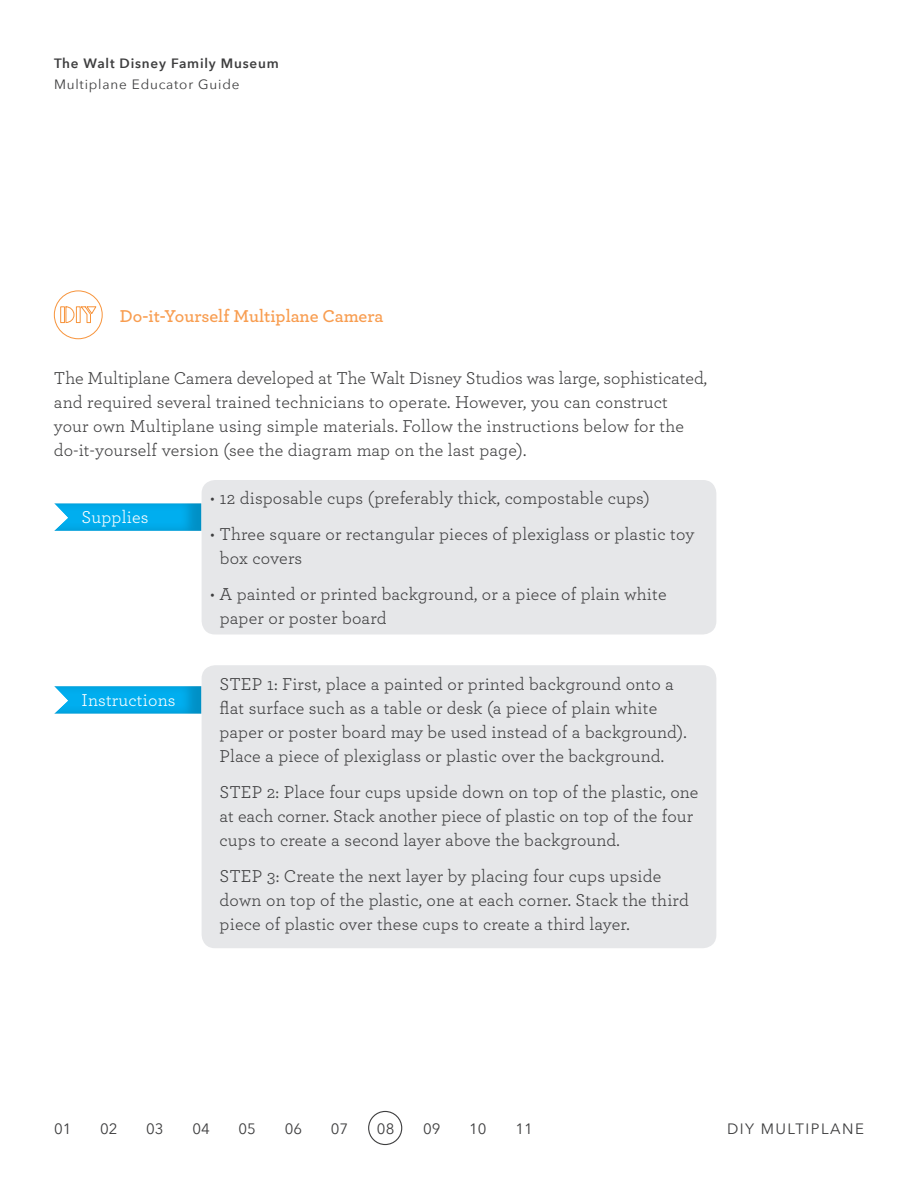
<style>
.page{position:relative;width:918px;height:1188px;background:#fff}
.page>*{position:absolute;margin:0;border:0;box-sizing:border-box;transform-origin:0 0}
.t1{font:18px/24px "Archer Pro";letter-spacing:.01em;color:#3e3e3f}
.t2{font:600 18px "Archer Pro";color:#f89d50}
.t3{font:18px "Archer Pro";letter-spacing:.01em;color:#fff}
.t4{font:15px "Avenir Next";color:#3e3e3f}
.t5{font:15px "Avenir Next";letter-spacing:.1em;color:#3e3e3f}
.t6{font:600 13.5px "Avenir Next";letter-spacing:.06em;color:#3e3e3f}
.t7{font:13.5px "Avenir Next";letter-spacing:.06em;color:#3e3e3f}
</style>
<div class="page">
<div style="left:53px;top:501px;width:150px;height:30px;background:#231f20;opacity:.2"></div>
<div style="left:53px;top:684px;width:150px;height:30px;background:#231f20;opacity:.2"></div>
<div style="left:202px;top:480px;width:514px;height:155px;background:#e6e7e9;border-radius:14px"></div>
<div style="left:202px;top:665px;width:514px;height:283px;background:#e6e7e9;border-radius:14px"></div>
<div style="left:54px;top:291px;width:49px;height:48px;border:1px solid #f7943c;border-radius:50%"></div>
<div style="left:60px;top:306px;width:5px;height:17px;border:1px solid #f7943c"></div>
<svg style="left:65px;top:306px;width:32px;height:17px"></svg>
<div style="left:368px;top:1111px;width:34px;height:34px;border:1px solid #3e3e3f;border-radius:50%"></div>
<p class="t6" style="left:54px;top:55px;width:226px">The Walt Disney Family Museum</p>
<p class="t7" style="left:54px;top:76px;width:187px">Multiplane Educator Guide</p>
<p class="t2" style="left:120px;top:302px;width:265px">Do-it-Yourself Multiplane Camera</p>
<p class="t1" style="left:54px;top:365px;width:655px">The Multiplane Camera developed at The Walt Disney Studios was large, sophisticated, and required several trained technicians to operate. However, you can construct your own Multiplane using simple materials. Follow the instructions below for the do-it-yourself version (see the diagram map on the last page).</p>
<p class="t3" style="left:82px;top:504px;width:68px">Supplies</p>
<p class="t3" style="left:82px;top:688px;width:95px">Instructions</p>
<p class="t1" style="left:210px;top:485px;width:441px">• 12 disposable cups (preferably thick, compostable cups)</p>
<p class="t1" style="left:220px;top:521px;width:476px;text-indent:-10px">• Three square or rectangular pieces of plexiglass or plastic toy box covers</p>
<p class="t1" style="left:220px;top:581px;width:448px;text-indent:-10px">• A painted or printed background, or a piece of plain white paper or poster board</p>
<p class="t1" style="left:220px;top:671px;width:469px">STEP 1: First, place a painted or printed background onto a flat surface such as a table or desk (a piece of plain white paper or poster board may be used instead of a background).<br>Place a piece of plexiglass or plastic over the background.</p>
<p class="t1" style="left:220px;top:779px;width:480px">STEP 2: Place four cups upside down on top of the plastic, one at each corner. Stack another piece of plastic on top of the four cups to create a second layer above the background.</p>
<p class="t1" style="left:220px;top:863px;width:471px">STEP 3: Create the next layer by placing four cups upside down on top of the plastic, one at each corner. Stack the third piece of plastic over these cups to create a third layer.</p>
<p class="t4" style="left:54px;top:1120px;width:19px">01</p>
<p class="t4" style="left:100px;top:1120px;width:19px">02</p>
<p class="t4" style="left:146px;top:1120px;width:19px">03</p>
<p class="t4" style="left:192px;top:1120px;width:19px">04</p>
<p class="t4" style="left:239px;top:1120px;width:19px">05</p>
<p class="t4" style="left:285px;top:1120px;width:19px">06</p>
<p class="t4" style="left:331px;top:1120px;width:19px">07</p>
<p class="t4" style="left:377px;top:1120px;width:19px">08</p>
<p class="t4" style="left:423px;top:1120px;width:19px">09</p>
<p class="t4" style="left:469px;top:1120px;width:19px">10</p>
<p class="t4" style="left:515px;top:1120px;width:19px">11</p>
<p class="t5" style="left:727px;top:1120px;width:138px">DIY MULTIPLANE</p>
</div>
